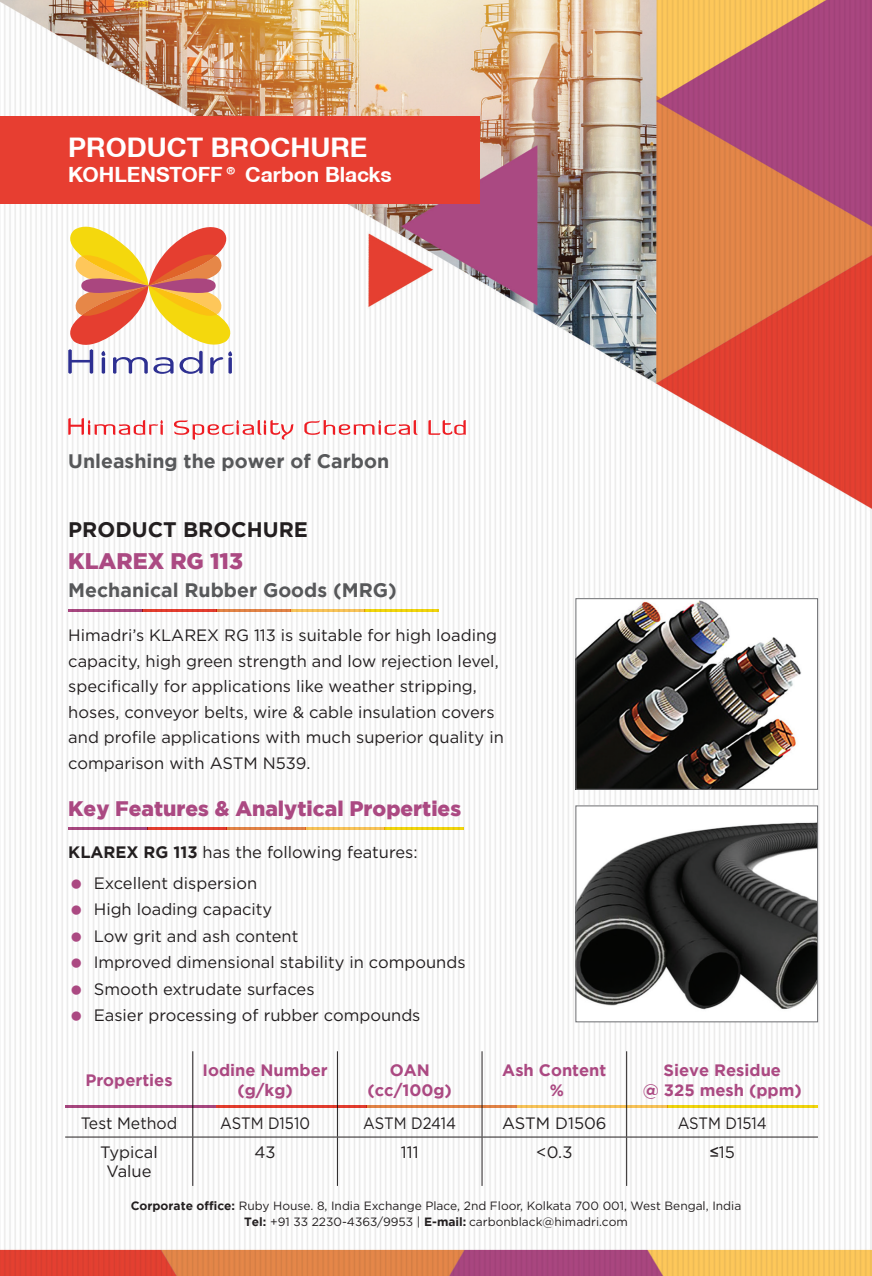
<style>
.page{position:relative;width:872px;height:1276px;background:#fff}
.page>*{position:absolute;margin:0;border:0;box-sizing:border-box;transform-origin:0 0}
.t1{font:700 27px "Helvetica Neue CE";color:#fff}
.t2{font:900 22.5px "Gotham";color:#ab4982}
.t3{font:900 21px "Gotham";color:#ab4982}
.t4{font:700 21px "Helvetica Neue CE";color:#fff}
.t5{font:700 21px "Gotham";color:#231f20}
.t6{font:700 19.5px "Gotham";color:#57585a}
.t7{font:16.5px/25.5px "Gotham";color:#231f20;text-align:center}
.t8{font:700 16.5px/19.8px "Gotham";color:#ab4982;text-align:center}
.t9{font:16.5px "Gotham";color:#231f20;scale:.9 1}
.t10{font:16.5px "Gotham";color:#231f20;scale:.96 1}
.t11{font:12px/16.5px "Gotham";color:#231f20;text-align:center}
.s1{font-weight:700}
</style>
<div class="page">
<img style="left:0;top:0;width:872px;height:1276px">
<svg style="left:56px;top:220px;width:189px;height:154px"></svg>
<svg style="left:68px;top:418px;width:398px;height:22px"></svg>
<hr style="left:192px;top:1051px;width:1px;height:57px;background:#231f20">
<hr style="left:337px;top:1051px;width:1px;height:57px;background:#231f20">
<hr style="left:481px;top:1051px;width:1px;height:57px;background:#231f20">
<hr style="left:626px;top:1051px;width:1px;height:57px;background:#231f20">
<svg style="left:192px;top:1108px;width:1px;height:28px"></svg>
<svg style="left:337px;top:1108px;width:1px;height:28px"></svg>
<svg style="left:481px;top:1108px;width:1px;height:28px"></svg>
<svg style="left:626px;top:1108px;width:1px;height:28px"></svg>
<hr style="left:192px;top:1137px;width:1px;height:49px;background:#231f20">
<hr style="left:337px;top:1137px;width:1px;height:49px;background:#231f20">
<hr style="left:481px;top:1137px;width:1px;height:49px;background:#231f20">
<hr style="left:626px;top:1137px;width:1px;height:49px;background:#231f20">
<hr style="left:65px;top:1136px;width:128px;height:1px;background:#231f20">
<hr style="left:193px;top:1136px;width:144px;height:1px;background:#231f20">
<hr style="left:337px;top:1136px;width:145px;height:1px;background:#231f20">
<hr style="left:482px;top:1136px;width:144px;height:1px;background:#231f20">
<hr style="left:626px;top:1136px;width:192px;height:1px;background:#231f20">
<hr style="left:65px;top:1105px;width:151px;height:3px;background:#ab4882">
<hr style="left:216px;top:1105px;width:150px;height:3px;background:#e73e2f">
<hr style="left:366px;top:1105px;width:151px;height:3px;background:#e58547">
<hr style="left:517px;top:1105px;width:150px;height:3px;background:#fbc65a">
<hr style="left:667px;top:1105px;width:151px;height:3px;background:#f4d80d">
<img style="left:577px;top:807px;width:239px;height:213px">
<div style="left:575px;top:805px;width:243px;height:217px;border:1px solid #6c6d70"></div>
<hr style="left:68px;top:609px;width:74px;height:3px;background:#ab4882">
<hr style="left:142px;top:609px;width:74px;height:3px;background:#e73e2f">
<hr style="left:216px;top:609px;width:74px;height:3px;background:#e58547">
<hr style="left:290px;top:609px;width:74px;height:3px;background:#fbc65a">
<hr style="left:364px;top:609px;width:74px;height:3px;background:#f4d80d">
<img style="left:577px;top:600px;width:239px;height:187px">
<div style="left:575px;top:598px;width:243px;height:191px;border:1px solid #6c6d70"></div>
<hr style="left:68px;top:826px;width:79px;height:3px;background:#ab4882">
<hr style="left:147px;top:826px;width:79px;height:3px;background:#e73e2f">
<hr style="left:226px;top:826px;width:80px;height:3px;background:#e58547">
<hr style="left:306px;top:826px;width:79px;height:3px;background:#fbc65a">
<hr style="left:385px;top:826px;width:79px;height:3px;background:#f4d80d">
<div style="left:0;top:116px;width:479px;height:88px;background:#e73e31"></div>
<svg style="left:72px;top:879px;width:9px;height:9px"></svg>
<svg style="left:72px;top:905px;width:9px;height:10px"></svg>
<svg style="left:72px;top:932px;width:9px;height:9px"></svg>
<svg style="left:72px;top:958px;width:9px;height:10px"></svg>
<svg style="left:72px;top:985px;width:9px;height:9px"></svg>
<svg style="left:72px;top:1011px;width:9px;height:10px"></svg>
<p class="t1" style="left:68px;top:130px;width:301px">PRODUCT BROCHURE</p>
<p class="t4" style="left:68px;top:161px;width:325px">KOHLENSTOFF® Carbon Blacks</p>
<p class="t6" style="left:68px;top:449px;width:322px">Unleashing the power of Carbon</p>
<p class="t5" style="left:68px;top:517px;width:241px">PRODUCT BROCHURE</p>
<p class="t2" style="left:68px;top:548px;width:176px">KLAREX RG 113</p>
<p class="t6" style="left:68px;top:579px;width:330px">Mechanical Rubber Goods (MRG)</p>
<p class="t7" style="left:68px;top:622px;width:437px;text-align:left">Himadri’s KLAREX RG 113 is suitable for high loading capacity, high green strength and low rejection level, specifically for applications like weather stripping, hoses, conveyor belts, wire &amp; cable insulation covers and profile applications with much superior quality in comparison with ASTM N539.</p>
<p class="t3" style="left:68px;top:797px;width:394px">Key Features &amp; Analytical Properties</p>
<p class="t7" style="left:68px;top:839px;width:351px"><span class="s1">KLAREX RG 113</span> has the following features:</p>
<p class="t7" style="left:94px;top:870px;width:165px">Excellent dispersion</p>
<p class="t7" style="left:94px;top:896px;width:180px">High loading capacity</p>
<p class="t7" style="left:94px;top:923px;width:206px">Low grit and ash content</p>
<p class="t7" style="left:94px;top:949px;width:373px">Improved dimensional stability in compounds</p>
<p class="t7" style="left:94px;top:976px;width:222px">Smooth extrudate surfaces</p>
<p class="t7" style="left:94px;top:1002px;width:328px">Easier processing of rubber compounds</p>
<p class="t8" style="left:85px;top:1069px;width:89px">Properties</p>
<p class="t8" style="left:202px;top:1059px;width:127px">Iodine Number</p>
<p class="t8" style="left:237px;top:1079px;width:57px">(g/kg)</p>
<p class="t8" style="left:390px;top:1059px;width:42px">OAN</p>
<p class="t8" style="left:367px;top:1079px;width:86px">(cc/100g)</p>
<p class="t8" style="left:502px;top:1059px;width:106px">Ash Content</p>
<p class="t8" style="left:550px;top:1079px;width:16px">%</p>
<p class="t8" style="left:643px;top:1059px;width:160px">Sieve Residue<br>@ 325 mesh (ppm)</p>
<p class="t10" style="left:81px;top:1113px;width:102px">Test Method</p>
<p class="t9" style="left:220px;top:1113px;width:101px">ASTM D1510</p>
<p class="t9" style="left:363px;top:1113px;width:105px">ASTM D2414</p>
<p class="t7" style="left:502px;top:1109px;width:106px">ASTM D1506</p>
<p class="t9" style="left:678px;top:1113px;width:100px">ASTM D1514</p>
<p class="t7" style="left:100px;top:1141px;width:59px;line-height:19.8px">Typical<br>Value</p>
<p class="t7" style="left:254px;top:1138px;width:23px">43</p>
<p class="t7" style="left:401px;top:1138px;width:19px">111</p>
<p class="t7" style="left:536px;top:1138px;width:38px">&lt;0.3</p>
<p class="t7" style="left:710px;top:1138px;width:27px">≤15</p>
<p class="t11" style="left:131px;top:1197px;width:612px"><span class="s1">Corporate office:</span> Ruby House. 8, India Exchange Place, 2nd Floor, Kolkata 700 001, West Bengal, India<br><span class="s1">Tel:</span> +91 33 2230-4363/9953 | <span class="s1">E-mail:</span> carbonblack@himadri.com</p>
</div>
